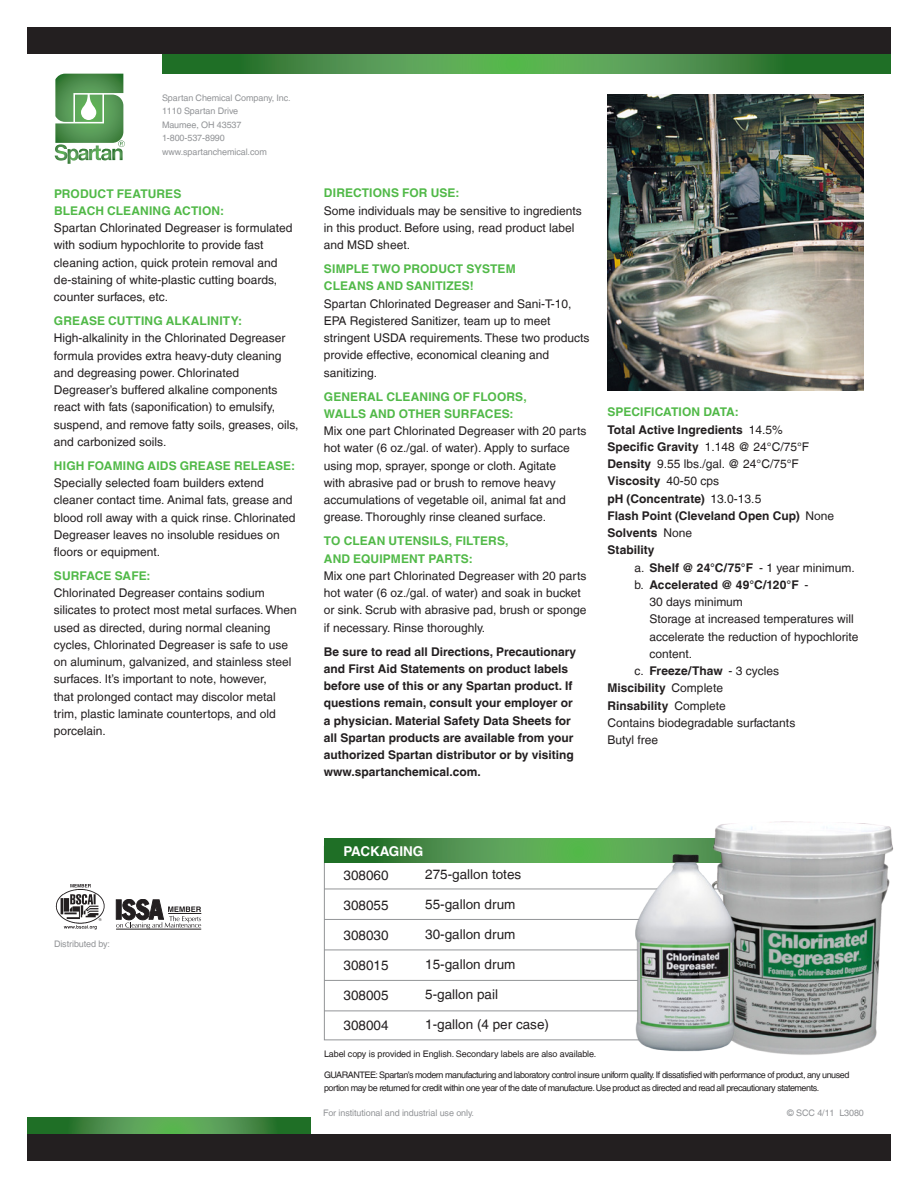
<style>
.page{position:relative;width:918px;height:1188px;background:#fff}
.page>*{position:absolute;margin:0;border:0;box-sizing:border-box;transform-origin:0 0}
.t1{font:13.5px "Helvetica LT";color:#231f20}
.t2{font:700 13.5px "Helvetica LT";color:#fff}
.t3{font:12px/17.2px "Helvetica LT";color:#231f20}
.t4{font:700 12px/17.2px "Helvetica LT";color:#231f20}
.t5{font:700 12px/17.2px "Helvetica LT";letter-spacing:.01em;color:#51b948}
.t6{font:9px/13.5px "Helvetica LT";letter-spacing:-.05em;color:#231f20}
.t7{font:9px/13.5px "Helvetica LT";letter-spacing:-.01em;color:#929497}
.t8{font:9px "Helvetica LT";letter-spacing:-.01em;color:#231f20}
.s1{color:#51b948}
.s2{font-weight:400}
.s3{font-weight:700}
</style>
<div class="page">
<svg style="left:27px;top:1118px;width:283px;height:16px;background:#438d43"></svg>
<svg style="left:162px;top:54px;width:729px;height:20px;background:#438e43"></svg>
<div style="left:27px;top:27px;width:864px;height:27px;background:#231f20"></div>
<div style="left:27px;top:1134px;width:864px;height:27px;background:#231f20"></div>
<svg style="left:324px;top:838px;width:377px;height:25px;background:#499547"></svg>
<hr style="left:324px;top:889px;width:541px;height:1px;background:#929497">
<hr style="left:324px;top:919px;width:541px;height:1px;background:#929497">
<hr style="left:324px;top:950px;width:541px;height:1px;background:#929497">
<hr style="left:324px;top:980px;width:542px;height:1px;background:#929497">
<hr style="left:324px;top:1011px;width:541px;height:1px;background:#929497">
<svg style="left:55px;top:74px;width:70px;height:90px"></svg>
<hr style="left:116px;top:929px;width:85px;height:1px;background:#231f20">
<svg style="left:116px;top:899px;width:85px;height:30px"></svg>
<img style="left:55px;top:884px;width:50px;height:46px">
<img style="left:608px;top:94px;width:256px;height:296px">
<img style="left:701px;top:821px;width:192px;height:234px">
<img style="left:614px;top:843px;width:140px;height:212px">
<p class="t7" style="left:162px;top:91px;width:128px">Spartan Chemical Company, Inc.<br>1110 Spartan Drive<br>Maumee, OH 43537<br>1-800-537-8990 www.spartanchemical.com</p>
<p class="t5" style="left:54px;top:185px;width:172px">Product Features<br>BLEACH CLEANING ACTION:</p>
<p class="t3" style="left:54px;top:219px;width:240px">Spartan Chlorinated Degreaser is formulated with sodium hypochlorite to provide fast cleaning action, quick protein removal and de-staining of white-plastic cutting boards, counter surfaces, etc.</p>
<p class="t5" style="left:54px;top:312px;width:72px">GREASE CUTT</p>
<p class="t5" style="left:141px;top:312px;width:103px">ING ALKALINITY:</p>
<p class="t3" style="left:54px;top:329px;width:246px">High-alkalinity in the Chlorinated Degreaser formula provides extra heavy-duty cleaning and degreasing power. Chlorinated Degreaser’s buffered alkaline components react with fats (saponification) to emulsify, suspend, and remove fatty soils, greases, oils, and carbonized soils.</p>
<p class="t5" style="left:54px;top:457px;width:243px">HIGH FOAMING AIDS GREASE RELEASE:</p>
<p class="t3" style="left:54px;top:474px;width:243px">Specially selected foam builders extend cleaner contact time. Animal fats, grease and blood roll away with a quick rinse. Chlorinated Degreaser leaves no insoluble residues on floors or equipment.</p>
<p class="t5" style="left:54px;top:567px;width:10px">SUR</p>
<p class="t5" style="left:80px;top:567px;width:73px">FACE SAFE:</p>
<p class="t3" style="left:54px;top:584px;width:245px">Chlorinated Degreaser contains sodium silicates to protect most metal surfaces. When used as directed, during normal cleaning cycles, Chlorinated Degreaser is safe to use on aluminum, galvanized, and stainless steel surfaces. It’s important to note, however,<br>that prolonged contact may discolor metal trim, plastic laminate countertops, and old porcelain.</p>
<p class="t5" style="left:324px;top:184px;width:116px">DIRECTIONS FOR USE</p>
<p class="t5" style="left:456px;top:184px;width:5px">:</p>
<p class="t3" style="left:324px;top:202px;width:259px">Some individuals may be sensitive to ingredients in this product. Before using, read product label and MSD sheet.</p>
<p class="t5" style="left:324px;top:260px;width:167px">SIMPLE TWO PRODUCT SYSTE</p>
<p class="t5" style="left:506px;top:260px;width:11px">M</p>
<p class="t5" style="left:324px;top:277px;width:151px">CLEANS AND SANITIZES!</p>
<p class="t3" style="left:324px;top:295px;width:267px">Spartan Chlorinated Degreaser and Sani-T-10, EPA Registered Sanitizer, team up to meet stringent USDA requirements. These two products provide effective, economical cleaning and sanitizing.</p>
<p class="t5" style="left:324px;top:388px;width:96px">General Cleaning</p>
<p class="t5" style="left:453px;top:388px;width:75px">of Floors,</p>
<p class="t5" style="left:324px;top:405px;width:20px">Wall</p>
<p class="t5" style="left:358px;top:405px;width:21px">s and</p>
<p class="t5" style="left:399px;top:405px;width:80px">other Surfac</p>
<p class="t5" style="left:494px;top:405px;width:21px">es:</p>
<p class="t3" style="left:324px;top:422px;width:264px">Mix one part Chlorinated Degreaser with 20 parts hot water (6 oz./gal. of water). Apply to surface using mop, sprayer, sponge or cloth. Agitate<br>with abrasive pad or brush to remove heavy accumulations of vegetable oil, animal fat and grease. Thoroughly rinse cleaned surface.</p>
<p class="t5" style="left:324px;top:532px;width:186px">To Clean Utensils, Filters, and</p>
<p class="t5" style="left:353px;top:550px;width:121px">Equipm ent Parts:</p>
<p class="t3" style="left:324px;top:567px;width:264px">Mix one part Chlorinated Degreaser with 20 parts hot water (6 oz./gal. of water) and soak in bucket or sink. Scrub with abrasive pad, brush or sponge if necessary. Rinse thoroughly.</p>
<p class="t4" style="left:324px;top:643px;width:254px">Be sure to read all Directions, Precautionary and First Aid Statements on product labels before use of this or any Spartan product. If questions remain, consult your employer or a physician. Material Safety Data Sheets for all Spartan products are available from your authorized Spartan distributor or by visiting www.spartanchemical.com.</p>
<p class="t4" style="left:607px;top:403px;width:228px"><span class="s1">SPECIFICATION DATA:<br></span>Total Active Ingredients <span class="s2">14.5%<br></span>Specific Gravity <span class="s2">1.148 @ 24°C/75°F<br></span>Density <span class="s2">9.55 lbs./gal. @ 24°C/75°F<br></span>Viscosity <span class="s2">40-50 cps<br></span>pH (Concentrate) <span class="s2">13.0-13.5<br></span>Flash Point (Cleveland Open Cup) <span class="s2">None<br></span>Solvents <span class="s2">None<br></span>Stability</p>
<p class="t3" style="left:634px;top:559px;width:222px">a. <span class="s3">Shelf @ 24°C/75°F</span> - 1 year minimum.</p>
<p class="t4" style="left:634px;top:576px;width:176px"><span class="s2">b.</span> Accelerated @ 49°C/120°F <span class="s2">-</span></p>
<p class="t3" style="left:649px;top:593px;width:95px">30 days minimum</p>
<p class="t3" style="left:649px;top:610px;width:206px">Storage at increased temperatures will</p>
<p class="t3" style="left:649px;top:628px;width:211px">accelerate the reduction of hypochlorite</p>
<p class="t3" style="left:649px;top:645px;width:44px">content.</p>
<p class="t4" style="left:634px;top:662px;width:146px"><span class="s2">c.</span> Freeze/Thaw <span class="s2">- 3 cycles</span></p>
<p class="t4" style="left:607px;top:679px;width:117px">Miscibility <span class="s2">Complete</span></p>
<p class="t4" style="left:607px;top:697px;width:120px">Rinsability <span class="s2">Complete</span></p>
<p class="t3" style="left:607px;top:714px;width:189px">Contains biodegradable surfactants</p>
<p class="t3" style="left:607px;top:731px;width:52px">Butyl free</p>
<p class="t7" style="left:54px;top:937px;width:58px">Distributed by:</p>
<p class="t2" style="left:344px;top:843px;width:81px">PACKAGING</p>
<p class="t1" style="left:344px;top:867px;width:47px">308060</p>
<p class="t1" style="left:344px;top:897px;width:47px">308055</p>
<p class="t1" style="left:344px;top:927px;width:47px">308030</p>
<p class="t1" style="left:344px;top:957px;width:47px">308015</p>
<p class="t1" style="left:344px;top:987px;width:47px">308005</p>
<p class="t1" style="left:344px;top:1017px;width:47px">308004</p>
<p class="t1" style="left:425px;top:867px;width:98px">275-gallon totes</p>
<p class="t1" style="left:425px;top:897px;width:92px">55-gallon drum</p>
<p class="t1" style="left:425px;top:927px;width:92px">30-gallon drum</p>
<p class="t1" style="left:425px;top:957px;width:92px">15-gallon drum</p>
<p class="t1" style="left:425px;top:987px;width:74px">5-gallon pail</p>
<p class="t1" style="left:425px;top:1017px;width:125px">1-gallon (4 per case)</p>
<p class="t8" style="left:324px;top:1049px;width:274px">Label copy is provided in English. Secondary labels are also available.</p>
<p class="t6" style="left:324px;top:1068px;width:527px">GUARANTEE: Spartan’s modern manufacturing and laboratory control insure uniform quality. If dissatisfied with performance of product, any unused portion may be returned for credit within one year of the date of manufacture. Use product as directed and read all precautionary statements.</p>
<p class="t7" style="left:323px;top:1107px;width:152px">For institutional and industrial use only.</p>
<p class="t7" style="left:787px;top:1107px;width:78px">© SCC 4/11 L3080</p>
</div>
